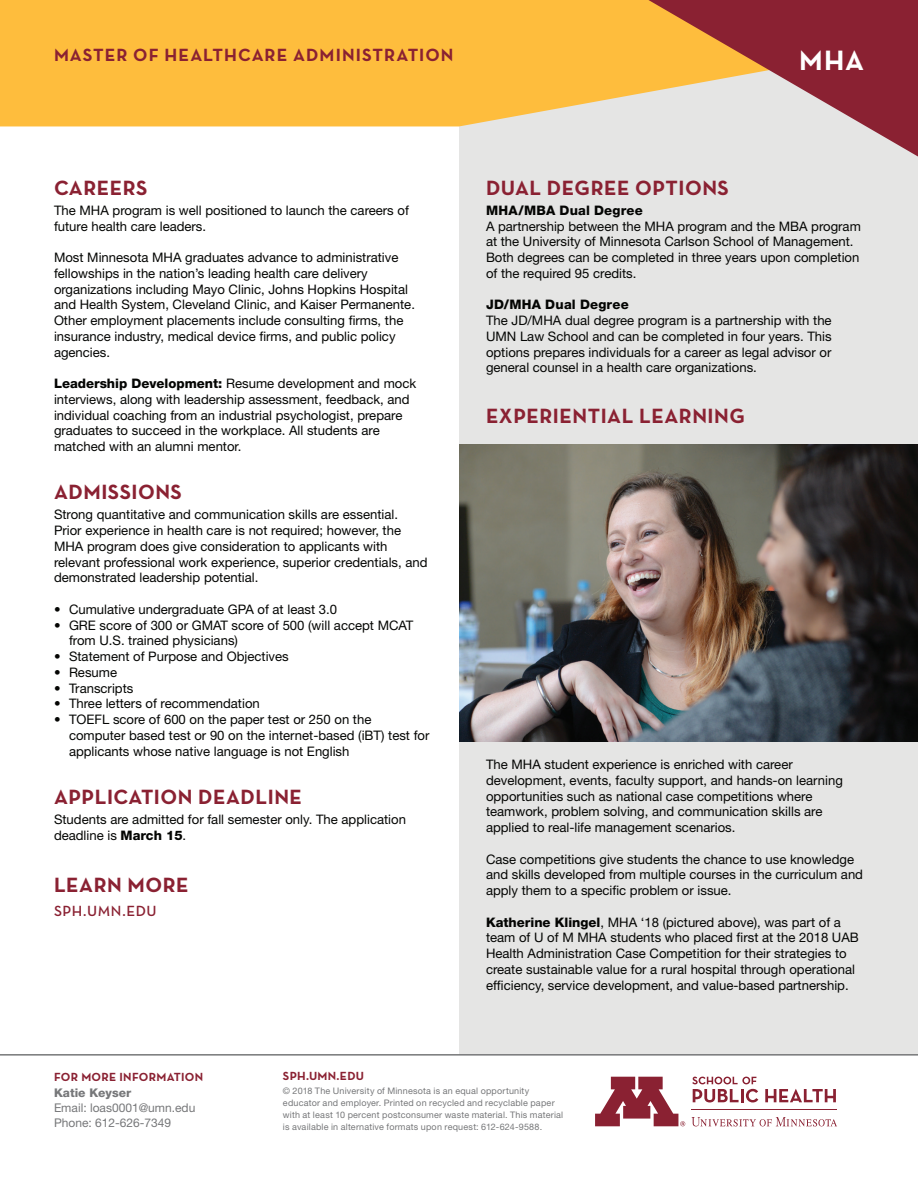
<style>
.page{position:relative;width:918px;height:1188px;background:#fff}
.page>*{position:absolute;margin:0;border:0;box-sizing:border-box;transform-origin:0 0}
.t1{font:700 28.5px "Neutraface Text";color:#fff}
.t2{font:700 21px "Neutraface Text";letter-spacing:.025em;color:#8a2132}
.t3{font:700 18px "Neutraface Text";letter-spacing:.055em;color:#8a2132}
.t4{font:15px "Neutraface Text Demi Alt";letter-spacing:.035em;color:#8a2132}
.t5{font:13.2px/15.8px "Helvetica Neue";color:#040503}
.t6{font:800 13.2px "Helvetica Neue";letter-spacing:.015em;color:#040503}
.t7{font:12px/15.3px "Helvetica Neue";color:#767779}
.t8{font:700 12px "Neutraface Text";letter-spacing:.025em;color:#8a2132}
.t9{font:800 12px "Helvetica Neue";color:#767779}
.t10{font:9px/12px "Helvetica Neue";letter-spacing:.02em;color:#767779}
.s1{font-weight:800}
</style>
<div class="page">
<div style="left:459px;top:48px;width:459px;height:1007px;background:#e5e5e4"></div>
<div style="left:0;top:0;width:648px;height:126px;background:#febd3d"></div>
<svg style="left:648px;top:0;width:270px;height:157px"></svg>
<hr style="left:0;top:1054px;width:918px;height:2px;background:#767779">
<svg style="left:595px;top:1077px;width:90px;height:49px"></svg>
<hr style="left:692px;top:1109px;width:145px;height:1px;background:#8a2132">
<svg style="left:692px;top:1117px;width:145px;height:9px"></svg>
<svg style="left:692px;top:1077px;width:66px;height:25px"></svg>
<svg style="left:765px;top:1089px;width:71px;height:13px"></svg>
<img style="left:459px;top:445px;width:459px;height:297px">
<h3 class="t3" style="left:54px;top:43px;width:401px">MASTER OF HEALTHCARE ADMINISTRATION</h3>
<h1 class="t1" style="left:799px;top:42px;width:66px">MHA</h1>
<h2 class="t2" style="left:54px;top:174px;width:95px">CAREERS</h2>
<p class="t5" style="left:54px;top:202px;width:356px">The MHA program is well positioned to launch the careers of future health care leaders.</p>
<p class="t5" style="left:54px;top:249px;width:363px">Most Minnesota MHA graduates advance to administrative fellowships in the nation’s leading health care delivery organizations including Mayo Clinic, Johns Hopkins Hospital and Health System, Cleveland Clinic, and Kaiser Permanente.<br>Other employment placements include consulting firms, the insurance industry, medical device firms, and public policy agencies.</p>
<p class="t5" style="left:54px;top:375px;width:364px"><span class="s1">Leadership Development:</span> Resume development and mock interviews, along with leadership assessment, feedback, and individual coaching from an industrial psychologist, prepare graduates to succeed in the workplace. All students are matched with an alumni mentor.</p>
<h2 class="t2" style="left:54px;top:478px;width:129px">ADMISSIONS</h2>
<p class="t5" style="left:54px;top:507px;width:375px">Strong quantitative and communication skills are essential.<br>Prior experience in health care is not required; however, the MHA program does give consideration to applicants with relevant professional work experience, superior credentials, and demonstrated leadership potential.</p>
<p class="t5" style="left:54px;top:601px;width:285px">• Cumulative undergraduate GPA of at least 3.0</p>
<p class="t5" style="left:69px;top:617px;width:346px;text-indent:-15px">• GRE score of 300 or GMAT score of 500 (will accept MCAT from U.S. trained physicians)</p>
<p class="t5" style="left:54px;top:648px;width:236px">• Statement of Purpose and Objectives</p>
<p class="t5" style="left:54px;top:664px;width:65px">• Resume</p>
<p class="t5" style="left:54px;top:680px;width:81px">• Transcripts</p>
<p class="t5" style="left:54px;top:696px;width:207px">• Three letters of recommendation</p>
<p class="t5" style="left:69px;top:711px;width:362px;text-indent:-15px">• TOEFL score of 600 on the paper test or 250 on the computer based test or 90 on the internet-based (iBT) test for applicants whose native language is not English</p>
<h2 class="t2" style="left:54px;top:783px;width:250px">APPLICATION DEADLINE</h2>
<p class="t5" style="left:54px;top:811px;width:354px">Students are admitted for fall semester only. The application deadline is <span class="s1">March 15</span>.</p>
<h2 class="t2" style="left:54px;top:871px;width:136px">LEARN MORE</h2>
<p class="t4" style="left:54px;top:902px;width:104px">SPH.UMN.EDU</p>
<h2 class="t2" style="left:486px;top:174px;width:244px">DUAL DEGREE OPTIONS</h2>
<p class="t6" style="left:486px;top:202px;width:158px">MHA/MBA Dual Degree</p>
<p class="t5" style="left:486px;top:218px;width:376px">A partnership between the MHA program and the MBA program at the University of Minnesota Carlson School of Management.<br>Both degrees can be completed in three years upon completion of the required 95 credits.</p>
<p class="t6" style="left:486px;top:297px;width:144px">JD/MHA Dual Degree</p>
<p class="t5" style="left:486px;top:312px;width:347px;text-align:justify">The JD/MHA dual degree program is a partnership with the UMN Law School and can be completed in four years. This options prepares individuals for a career as legal advisor or general counsel in a health care organizations.</p>
<h2 class="t2" style="left:486px;top:402px;width:260px">EXPERIENTIAL LEARNING</h2>
<p class="t5" style="left:486px;top:756px;width:358px">The MHA student experience is enriched with career development, events, faculty support, and hands-on learning opportunities such as national case competitions where teamwork, problem solving, and communication skills are applied to real-life management scenarios.</p>
<p class="t5" style="left:486px;top:851px;width:379px">Case competitions give students the chance to use knowledge and skills developed from multiple courses in the curriculum and apply them to a specific problem or issue.</p>
<p class="t5" style="left:486px;top:914px;width:374px"><span class="s1">Katherine Klingel</span>, MHA ‘18 (pictured above), was part of a team of U of M MHA students who placed first at the 2018 UAB Health Administration Case Competition for their strategies to create sustainable value for a rural hospital through operational efficiency, service development, and value-based partnership.</p>
<p class="t8" style="left:54px;top:1070px;width:151px">FOR MORE INFORMATION</p>
<p class="t9" style="left:54px;top:1085px;width:79px">Katie Keyser</p>
<p class="t7" style="left:54px;top:1100px;width:143px">Email: loas0001@umn.edu<br>Phone: 612-626-7349</p>
<p class="t8" style="left:283px;top:1068px;width:83px">SPH.UMN.EDU</p>
<p class="t10" style="left:283px;top:1084px;width:282px">© 2018 The University of Minnesota is an equal opportunity educator and employer. Printed on recycled and recyclable paper with at least 10 percent postconsumer waste material. This material is available in alternative formats upon request: 612-624-9588.</p>
</div>
